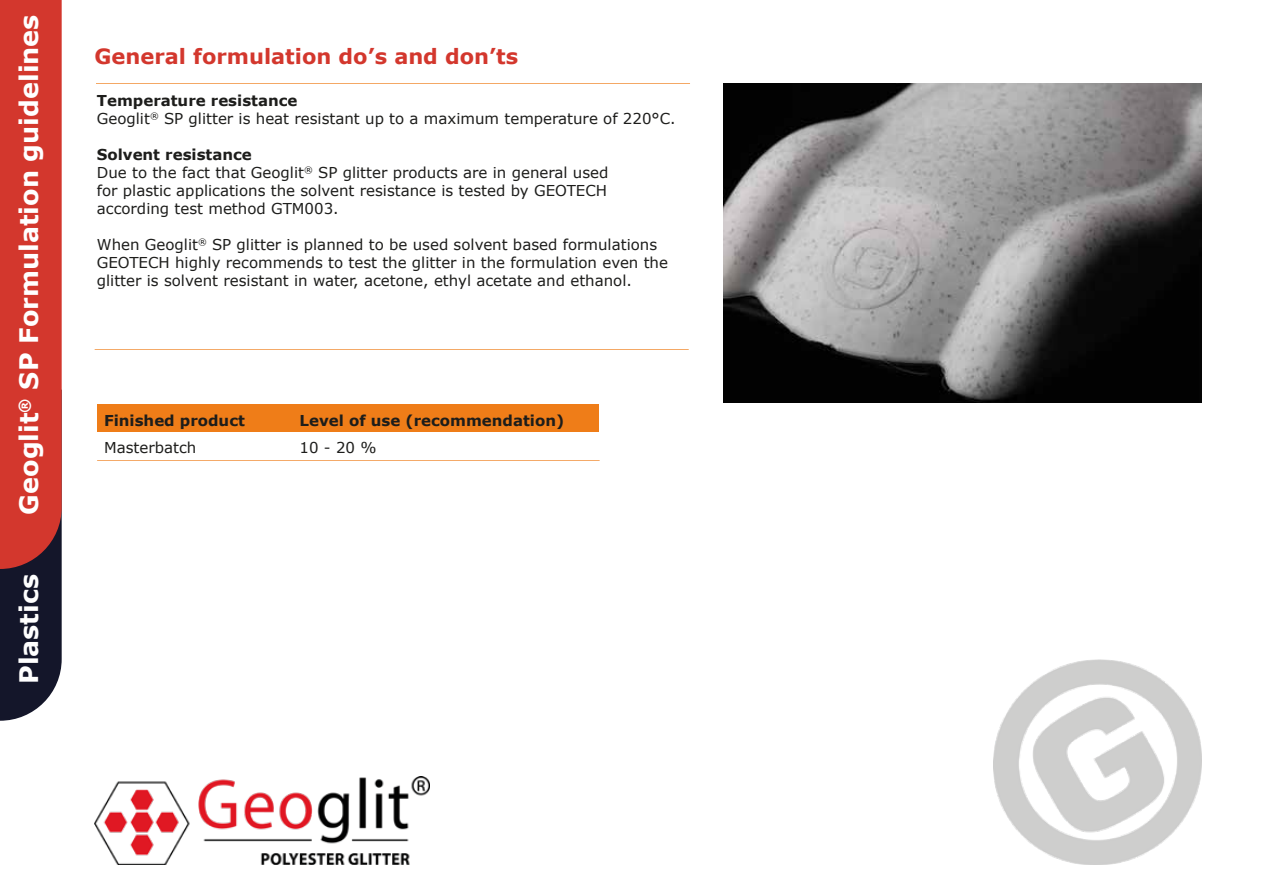
<style>
.page{position:relative;width:1263px;height:893px;background:#fff}
.page>*{position:absolute;margin:0;border:0;box-sizing:border-box;transform-origin:0 0}
.t1{font:700 25.5px "Verdana";color:#fff}
.t2{font:700 21px "Verdana";color:#d3372d}
.t3{font:15px/18px "Verdana";color:#1d1d1b}
.t4{font:700 15px "Verdana";color:#1d1d1b}
.s1{font-weight:700}
</style>
<div class="page">
<svg style="left:0;top:0;width:62px;height:721px;background:#ab3431"></svg>
<hr style="left:96px;top:83px;width:594px;height:1px;background:#ef7d18">
<img style="left:994px;top:659px;width:207px;height:206px">
<hr style="left:95px;top:349px;width:594px;height:1px;background:#ef7d18">
<img style="left:723px;top:83px;width:478px;height:319px">
<img style="left:94px;top:777px;width:335px;height:88px">
<div style="left:97px;top:404px;width:502px;height:28px;background:#ef7d18"></div>
<hr style="left:97px;top:460px;width:503px;height:1px;background:#ef7d18">
<h1 class="t1" style="left:11px;top:515px;width:502px;rotate:-90deg">Geoglit<sup>®</sup> SP Formulation guidelines</h1>
<h1 class="t1" style="left:11px;top:684px;width:112px;rotate:-90deg">Plastics</h1>
<h2 class="t2" style="left:94px;top:41px;width:425px">General formulation do’s and don’ts</h2>
<p class="t3" style="left:97px;top:91px;width:580px"><span class="s1">Temperature resistance<br></span>Geoglit<sup>®</sup> SP glitter is heat resistant up to a maximum temperature of 220°C.</p>
<p class="t3" style="left:97px;top:145px;width:513px"><span class="s1">Solvent resistance<br></span>Due to the fact that Geoglit<sup>®</sup> SP glitter products are in general used for plastic applications the solvent resistance is tested by GEOTECH according test method GTM003.</p>
<p class="t3" style="left:97px;top:235px;width:573px">When Geoglit<sup>®</sup> SP glitter is planned to be used solvent based formulations<br>GEOTECH highly recommends to test the glitter in the formulation even the glitter is solvent resistant in water, acetone, ethyl acetate and ethanol.</p>
<p class="t4" style="left:104px;top:410px;width:142px">Finished product</p>
<p class="t3" style="left:104px;top:439px;width:94px">Masterbatch</p>
<p class="t4" style="left:300px;top:410px;width:266px">Level of use (recommendation)</p>
<p class="t3" style="left:300px;top:439px;width:78px">10 - 20 %</p>
</div>
